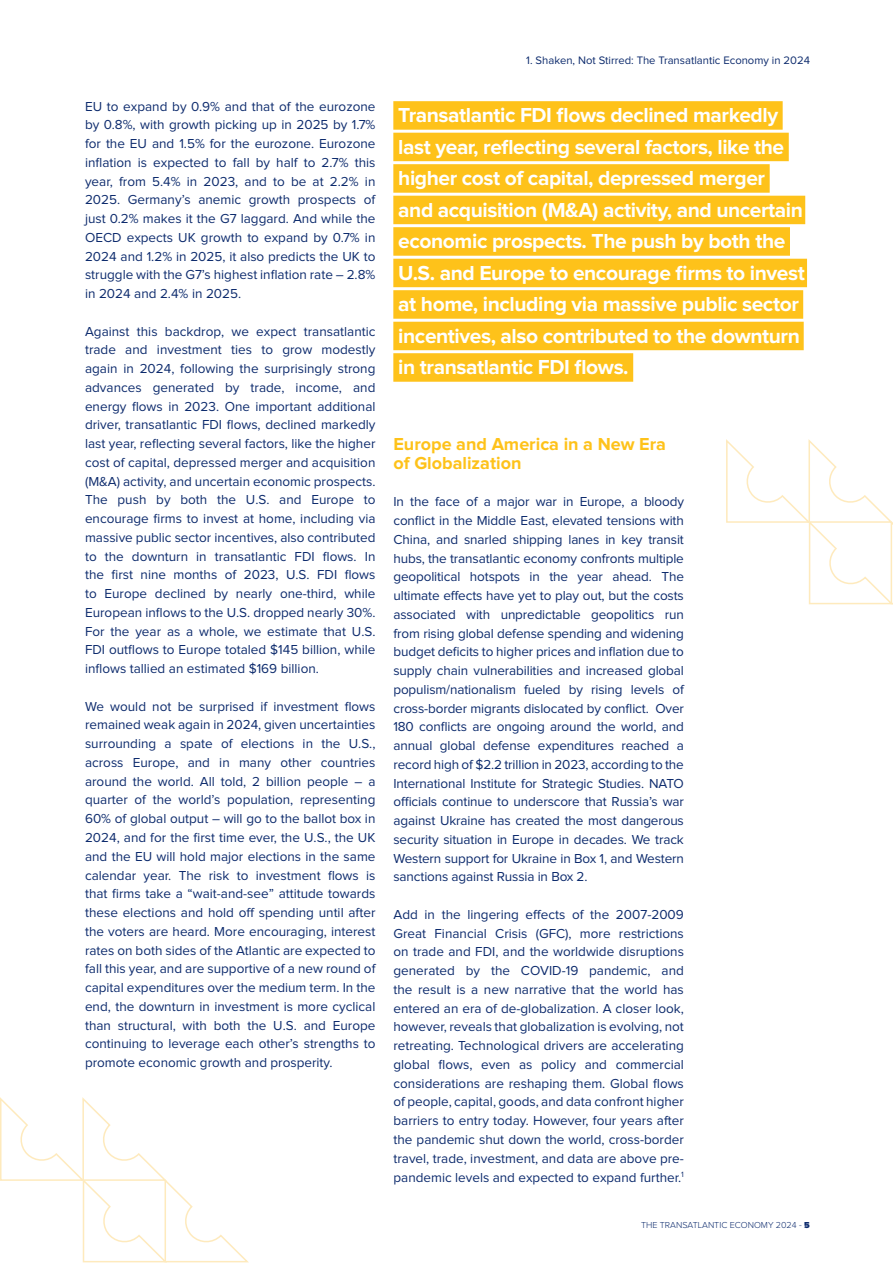
<style>
.page{position:relative;width:893px;height:1263px;background:#fff}
.page>*{position:absolute;margin:0;border:0;box-sizing:border-box;transform-origin:0 0}
.t1{font:700 21px/31.5px "Proxima Nova";letter-spacing:-.02em;color:#fff}
.t2{font:700 18px/18.8px "Proxima Nova";color:#fec21a}
.t3{font:13.5px/18.8px "Proxima Nova";color:#0d2b6d;text-align:justify}
.t4{font:11.25px "Proxima Nova";color:#0d2b6d}
.t5{font:300 9px "Proxima Nova";color:#0d2b6d}
.s1{font-weight:900}
</style>
<div class="page">
<div style="left:393px;top:101px;width:390px;height:29px;background:#fec21a"></div>
<div style="left:393px;top:133px;width:396px;height:28px;background:#fec21a"></div>
<div style="left:393px;top:164px;width:377px;height:29px;background:#fec21a"></div>
<div style="left:393px;top:196px;width:412px;height:28px;background:#fec21a"></div>
<div style="left:393px;top:227px;width:397px;height:29px;background:#fec21a"></div>
<div style="left:393px;top:259px;width:414px;height:28px;background:#fec21a"></div>
<div style="left:393px;top:290px;width:410px;height:29px;background:#fec21a"></div>
<div style="left:393px;top:322px;width:411px;height:28px;background:#fec21a"></div>
<div style="left:393px;top:353px;width:240px;height:29px;background:#fec21a"></div>
<svg style="left:0;top:1097px;width:249px;height:166px"></svg>
<svg style="left:726px;top:439px;width:167px;height:166px"></svg>
<p class="t3" style="left:85px;top:97px;width:292px">EU to expand by 0.9% and that of the eurozone by 0.8%, with growth picking up in 2025 by 1.7% for the EU and 1.5% for the eurozone. Eurozone inflation is expected to fall by half to 2.7% this year, from 5.4% in 2023, and to be at 2.2% in 2025. Germany’s anemic growth prospects of just 0.2% makes it the G7 laggard. And while the OECD expects UK growth to expand by 0.7% in 2024 and 1.2% in 2025, it also predicts the UK to struggle with the G7’s highest inflation rate – 2.8% in 2024 and 2.4% in 2025.</p>
<p class="t3" style="left:85px;top:322px;width:292px">Against this backdrop, we expect transatlantic trade and investment ties to grow modestly again in 2024, following the surprisingly strong advances generated by trade, income, and energy flows in 2023. One important additional driver, transatlantic FDI flows, declined markedly last year, reflecting several factors, like the higher cost of capital, depressed merger and acquisition (M&amp;A) activity, and uncertain economic prospects.<br>The push by both the U.S. and Europe to encourage firms to invest at home, including via massive public sector incentives, also contributed to the downturn in transatlantic FDI flows. In the first nine months of 2023, U.S. FDI flows to Europe declined by nearly one-third, while European inflows to the U.S. dropped nearly 30%.<br>For the year as a whole, we estimate that U.S.<br>FDI outflows to Europe totaled $145 billion, while inflows tallied an estimated $169 billion.</p>
<p class="t3" style="left:85px;top:697px;width:292px">We would not be surprised if investment flows remained weak again in 2024, given uncertainties surrounding a spate of elections in the U.S., across Europe, and in many other countries around the world. All told, 2 billion people – a quarter of the world’s population, representing 60% of global output – will go to the ballot box in 2024, and for the first time ever, the U.S., the UK and the EU will hold major elections in the same calendar year. The risk to investment flows is that firms take a “wait-and-see” attitude towards these elections and hold off spending until after the voters are heard. More encouraging, interest rates on both sides of the Atlantic are expected to fall this year, and are supportive of a new round of capital expenditures over the medium term. In the end, the downturn in investment is more cyclical than structural, with both the U.S. and Europe continuing to leverage each other’s strengths to promote economic growth and prosperity.</p>
<p class="t4" style="left:526px;top:55px;width:285px">1. Shaken, Not Stirred: The Transatlantic Economy in 2024</p>
<p class="t1" style="left:398px;top:100px;width:408px">Transatlantic FDI flows declined markedly last year, reflecting several factors, like the higher cost of capital, depressed merger and acquisition (M&amp;A) activity, and uncertain economic prospects. The push by both the U.S. and Europe to encourage firms to invest at home, including via massive public sector incentives, also contributed to the downturn in transatlantic FDI flows.</p>
<h2 class="t2" style="left:393px;top:435px;width:274px">Europe and America in a New Era of Globalization</h2>
<p class="t3" style="left:393px;top:493px;width:292px">In the face of a major war in Europe, a bloody conflict in the Middle East, elevated tensions with China, and snarled shipping lanes in key transit hubs, the transatlantic economy confronts multiple geopolitical hotspots in the year ahead. The ultimate effects have yet to play out, but the costs associated with unpredictable geopolitics run from rising global defense spending and widening budget deficits to higher prices and inflation due to supply chain vulnerabilities and increased global populism/nationalism fueled by rising levels of cross-border migrants dislocated by conflict. Over 180 conflicts are ongoing around the world, and annual global defense expenditures reached a record high of $2.2 trillion in 2023, according to the International Institute for Strategic Studies. NATO officials continue to underscore that Russia’s war against Ukraine has created the most dangerous security situation in Europe in decades. We track Western support for Ukraine in Box 1, and Western sanctions against Russia in Box 2.</p>
<p class="t3" style="left:393px;top:906px;width:292px">Add in the lingering effects of the 2007-2009<br>Great Financial Crisis (GFC), more restrictions on trade and FDI, and the worldwide disruptions generated by the COVID-19 pandemic, and the result is a new narrative that the world has entered an era of de-globalization. A closer look, however, reveals that globalization is evolving, not retreating. Technological drivers are accelerating global flows, even as policy and commercial considerations are reshaping them. Global flows of people, capital, goods, and data confront higher barriers to entry today. However, four years after the pandemic shut down the world, cross-border travel, trade, investment, and data are above pre&shy;pandemic levels and expected to expand further.<sup>1</sup></p>
<p class="t5" style="left:641px;top:1221px;width:170px">THE TRANSATLANTIC ECONOMY 2024 - <span class="s1">5</span></p>
</div>
